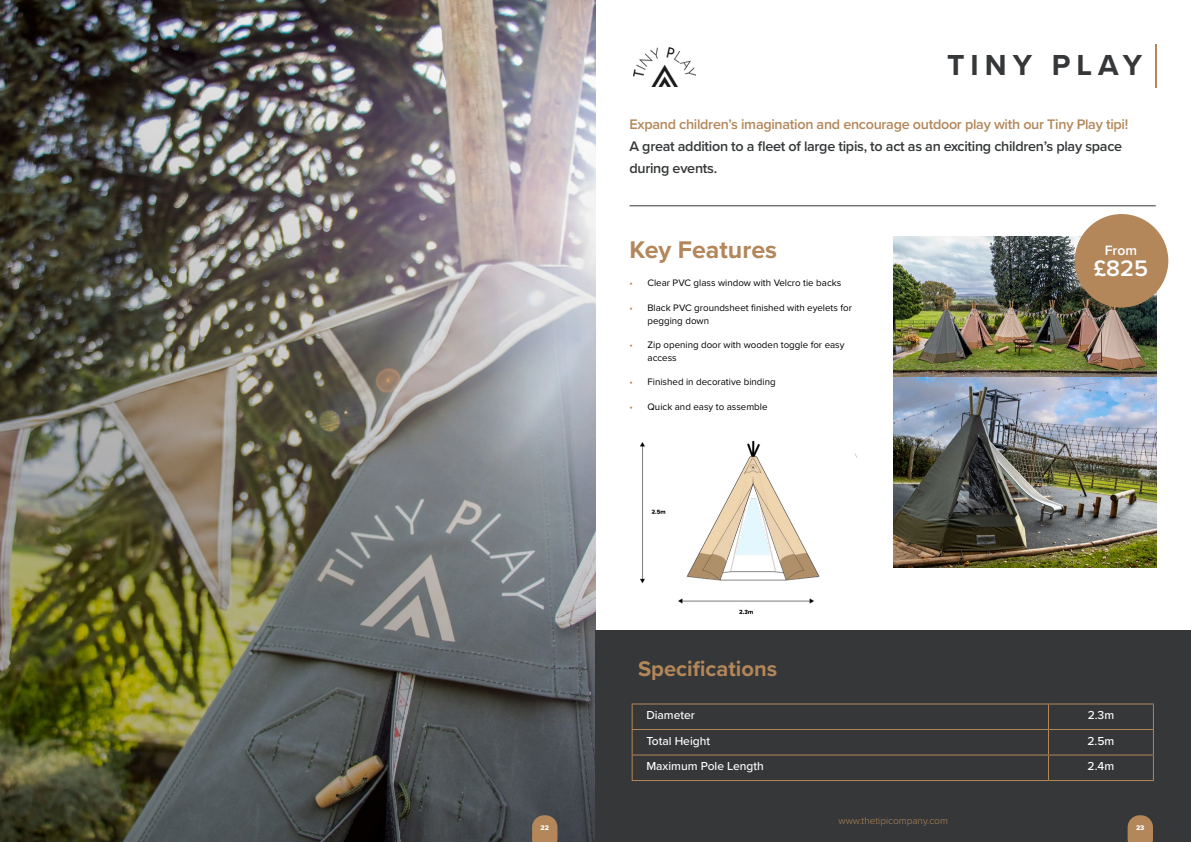
<style>
.page{position:relative;width:1191px;height:842px;background:#fff}
.page>*{position:absolute;margin:0;border:0;box-sizing:border-box;transform-origin:0 0}
.t1{font:700 30px "Proxima Nova";letter-spacing:.2em;color:#353738}
.t2{font:700 25px "Proxima Nova";color:#b3875a}
.t3{font:600 23.3px "Proxima Nova";color:#fff}
.t4{font:700 22px "Proxima Nova";color:#b3875a}
.t5{font:600 14.4px/22px "Proxima Nova";letter-spacing:-.02em;color:#353738}
.t6{font:600 14.4px "Proxima Nova";letter-spacing:-.02em;color:#b3875a}
.t7{font:600 14px "Proxima Nova";color:#fff}
.t8{font:500 12px "Proxima Nova";color:#fff}
.t9{font:300 10px "Proxima Nova";color:#b3875a}
.t10{font:9.7px/13px "Proxima Nova";color:#000}
.t11{font:7px "Proxima Nova Extrabld";color:#fff}
.s1{color:#b3875a}
</style>
<div class="page">
<img style="left:0;top:0;width:595px;height:842px">
<img style="left:640px;top:440px;width:217px;height:174px">
<div style="left:595px;top:631px;width:596px;height:211px;background:#353738"></div>
<hr style="left:629px;top:205px;width:526px;height:1px;background:#353738">
<img style="left:893px;top:237px;width:264px;height:331px">
<hr style="left:631px;top:703px;width:417px;height:1px;background:#b3875a">
<hr style="left:1048px;top:703px;width:105px;height:1px;background:#b3875a">
<hr style="left:631px;top:729px;width:417px;height:1px;background:#b3875a">
<hr style="left:1048px;top:729px;width:105px;height:1px;background:#b3875a">
<hr style="left:631px;top:754px;width:417px;height:1px;background:#b3875a">
<svg style="left:631px;top:704px;width:1px;height:76px"></svg>
<hr style="left:1048px;top:754px;width:105px;height:1px;background:#b3875a">
<svg style="left:1048px;top:704px;width:1px;height:76px"></svg>
<hr style="left:631px;top:780px;width:417px;height:1px;background:#b3875a">
<hr style="left:1048px;top:780px;width:105px;height:1px;background:#b3875a">
<hr style="left:1155px;top:45px;width:2px;height:43px;background:#b3875a">
<img style="left:633px;top:47px;width:62px;height:39px">
<div style="left:1074px;top:214px;width:94px;height:94px;background:#b3875a;border-radius:50%"></div>
<svg style="left:532px;top:815px;width:25px;height:27px"></svg>
<svg style="left:1127px;top:815px;width:26px;height:27px"></svg>
<h1 class="t1" style="left:947px;top:43px;width:196px">TINY PLAY</h1>
<h3 class="t6" style="left:629px;top:113px;width:500px">Expand children’s imagination and encourage outdoor play with our Tiny Play tipi!</h3>
<h3 class="t5" style="left:629px;top:135px;width:494px">A great addition to a fleet of large tipis, to act as an exciting children’s play space during events.</h3>
<h2 class="t2" style="left:629px;top:231px;width:149px">Key Features</h2>
<p class="t10" style="left:629px;top:276px;width:213px"><span class="s1">•</span> Clear PVC glass window with Velcro tie backs</p>
<p class="t10" style="left:647px;top:300px;width:206px;text-indent:-18px"><span class="s1">•</span> Black PVC groundsheet finished with eyelets for pegging down</p>
<p class="t10" style="left:647px;top:338px;width:198px;text-indent:-18px"><span class="s1">•</span> Zip opening door with wooden toggle for easy access</p>
<p class="t10" style="left:629px;top:375px;width:148px"><span class="s1">•</span> Finished in decorative binding</p>
<p class="t10" style="left:629px;top:399px;width:140px"><span class="s1">•</span> Quick and easy to assemble</p>
<h3 class="t4" style="left:638px;top:652px;width:141px">Specifications</h3>
<h3 class="t7" style="left:1104px;top:240px;width:34px">From</h3>
<h3 class="t3" style="left:1093px;top:251px;width:56px">£825</h3>
<p class="t8" style="left:646px;top:706px;width:50px">Diameter</p>
<p class="t8" style="left:1087px;top:706px;width:28px">2.3m</p>
<p class="t8" style="left:646px;top:732px;width:65px">Total Height</p>
<p class="t8" style="left:1087px;top:732px;width:28px">2.5m</p>
<p class="t8" style="left:646px;top:757px;width:119px">Maximum Pole Length</p>
<p class="t8" style="left:1087px;top:757px;width:28px">2.4m</p>
<p class="t9" style="left:838px;top:813px;width:111px">www.thetipicompany.com</p>
<p class="t11" style="left:540px;top:823px;width:10px">22</p>
<p class="t11" style="left:1136px;top:823px;width:10px">23</p>
</div>
